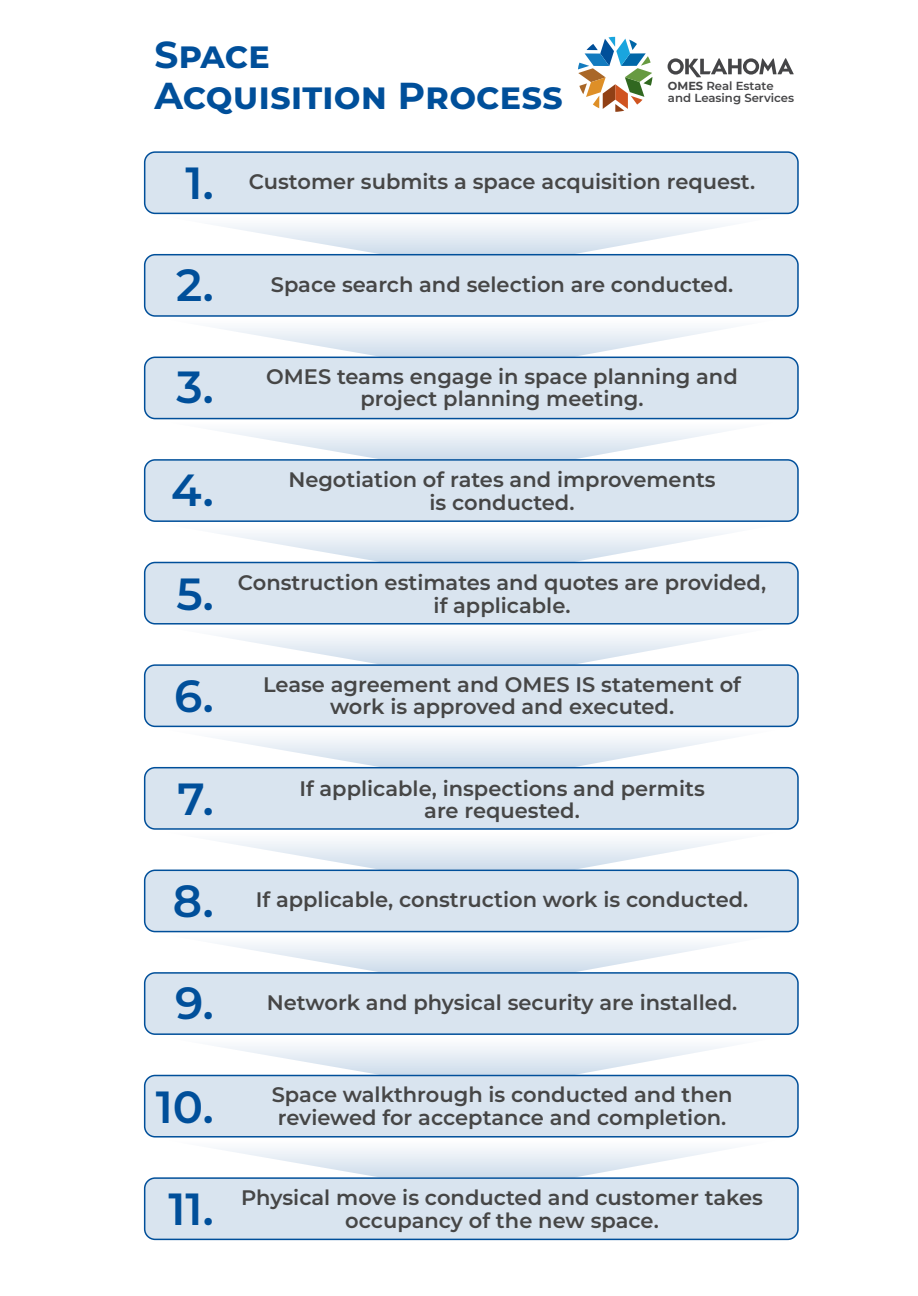
<style>
.page{position:relative;width:918px;height:1296px;background:#fff}
.page>*{position:absolute;margin:0;border:0;box-sizing:border-box;transform-origin:0 0}
.t1{font:600 45px "Montserrat";color:#004f9a}
.t2{font:700 37.5px/40.5px "Montserrat";color:#004f9a}
.t3{font:600 21px/22.5px "Montserrat";color:#464646;text-align:center}
.t4{font:600 11.7px/12.5px "Montserrat";color:#454547}
.s1{font-weight:700}
.s2{font-size:45px;color:#004f9a}
</style>
<div class="page">
<svg style="left:216px;top:1148px;width:515px;height:29px"></svg>
<svg style="left:153px;top:1046px;width:637px;height:29px"></svg>
<svg style="left:153px;top:932px;width:637px;height:40px"></svg>
<svg style="left:152px;top:841px;width:639px;height:29px"></svg>
<svg style="left:150px;top:726px;width:639px;height:41px"></svg>
<svg style="left:216px;top:635px;width:515px;height:29px"></svg>
<svg style="left:153px;top:533px;width:637px;height:29px"></svg>
<svg style="left:153px;top:419px;width:637px;height:40px"></svg>
<svg style="left:152px;top:328px;width:639px;height:29px"></svg>
<svg style="left:150px;top:213px;width:639px;height:41px"></svg>
<div style="left:145px;top:1178px;width:653px;height:61px;background:#d9e4ef;border-radius:10px"></div>
<div style="left:144px;top:1177px;width:655px;height:63px;border:2px solid #004f9a;border-radius:10px"></div>
<div style="left:145px;top:1076px;width:653px;height:61px;background:#d9e4ef;border-radius:10px"></div>
<div style="left:144px;top:1075px;width:655px;height:63px;border:2px solid #004f9a;border-radius:10px"></div>
<div style="left:145px;top:973px;width:653px;height:61px;background:#d9e4ef;border-radius:10px"></div>
<div style="left:144px;top:972px;width:655px;height:63px;border:2px solid #004f9a;border-radius:10px"></div>
<div style="left:145px;top:870px;width:653px;height:62px;background:#d9e4ef;border-radius:10px"></div>
<div style="left:144px;top:870px;width:655px;height:62px;border:2px solid #004f9a;border-radius:10px"></div>
<div style="left:145px;top:768px;width:653px;height:61px;background:#d9e4ef;border-radius:10px"></div>
<div style="left:144px;top:767px;width:655px;height:63px;border:2px solid #004f9a;border-radius:10px"></div>
<div style="left:145px;top:665px;width:653px;height:61px;background:#d9e4ef;border-radius:10px"></div>
<div style="left:144px;top:664px;width:655px;height:63px;border:2px solid #004f9a;border-radius:10px"></div>
<div style="left:145px;top:563px;width:653px;height:61px;background:#d9e4ef;border-radius:10px"></div>
<div style="left:144px;top:562px;width:655px;height:63px;border:2px solid #004f9a;border-radius:10px"></div>
<div style="left:145px;top:460px;width:653px;height:61px;background:#d9e4ef;border-radius:10px"></div>
<div style="left:144px;top:459px;width:655px;height:63px;border:2px solid #004f9a;border-radius:10px"></div>
<div style="left:145px;top:357px;width:653px;height:62px;background:#d9e4ef;border-radius:10px"></div>
<div style="left:144px;top:357px;width:655px;height:62px;border:2px solid #004f9a;border-radius:10px"></div>
<div style="left:145px;top:255px;width:653px;height:61px;background:#d9e4ef;border-radius:10px"></div>
<div style="left:144px;top:254px;width:655px;height:63px;border:2px solid #004f9a;border-radius:10px"></div>
<div style="left:145px;top:152px;width:653px;height:61px;background:#d9e4ef;border-radius:10px"></div>
<div style="left:144px;top:151px;width:655px;height:63px;border:2px solid #004f9a;border-radius:10px"></div>
<svg style="left:668px;top:58px;width:126px;height:19px"></svg>
<svg style="left:578px;top:37px;width:74px;height:75px"></svg>
<h1 class="t2" style="left:154px;top:33px;width:410px">Space<br>Acquisition Process</h1>
<h1 class="t4" style="left:668px;top:79px;width:128px"><span class="s1">OMES</span> Real Estate and Leasing Services</h1>
<p class="t3" style="left:186px;top:169px;width:571px"><span class="s2">1.</span> Customer submits a space acquisition request.</p>
<p class="t1" style="left:176px;top:253px;width:39px">2.</p>
<p class="t1" style="left:177px;top:355px;width:39px">3.</p>
<p class="t1" style="left:171px;top:458px;width:44px">4.</p>
<p class="t1" style="left:176px;top:562px;width:39px">5.</p>
<p class="t1" style="left:174px;top:664px;width:41px">6.</p>
<p class="t1" style="left:178px;top:767px;width:38px">7.</p>
<p class="t1" style="left:173px;top:869px;width:42px">8.</p>
<p class="t3" style="left:271px;top:273px;width:464px">Space search and selection are conducted.</p>
<p class="t3" style="left:266px;top:364px;width:473px">OMES teams engage in space planning and project planning meeting.</p>
<p class="t3" style="left:288px;top:468px;width:429px">Negotiation of rates and improvements is conducted.</p>
<p class="t3" style="left:238px;top:571px;width:530px">Construction estimates and quotes are provided, if applicable.</p>
<p class="t3" style="left:263px;top:672px;width:479px">Lease agreement and OMES IS statement of work is approved and executed.</p>
<p class="t3" style="left:299px;top:776px;width:407px">If applicable, inspections and permits are requested.</p>
<p class="t3" style="left:256px;top:887px;width:494px">If applicable, construction work is conducted.</p>
<p class="t1" style="left:175px;top:971px;width:40px">9.</p>
<p class="t1" style="left:156px;top:1075px;width:59px">10.</p>
<p class="t1" style="left:168px;top:1177px;width:47px">11.</p>
<p class="t3" style="left:267px;top:991px;width:472px">Network and physical security are installed.</p>
<p class="t3" style="left:272px;top:1082px;width:462px;text-align:left">Space walkthrough is conducted and then reviewed for acceptance and completion.</p>
<p class="t3" style="left:241px;top:1186px;width:524px">Physical move is conducted and customer takes occupancy of the new space.</p>
</div>
